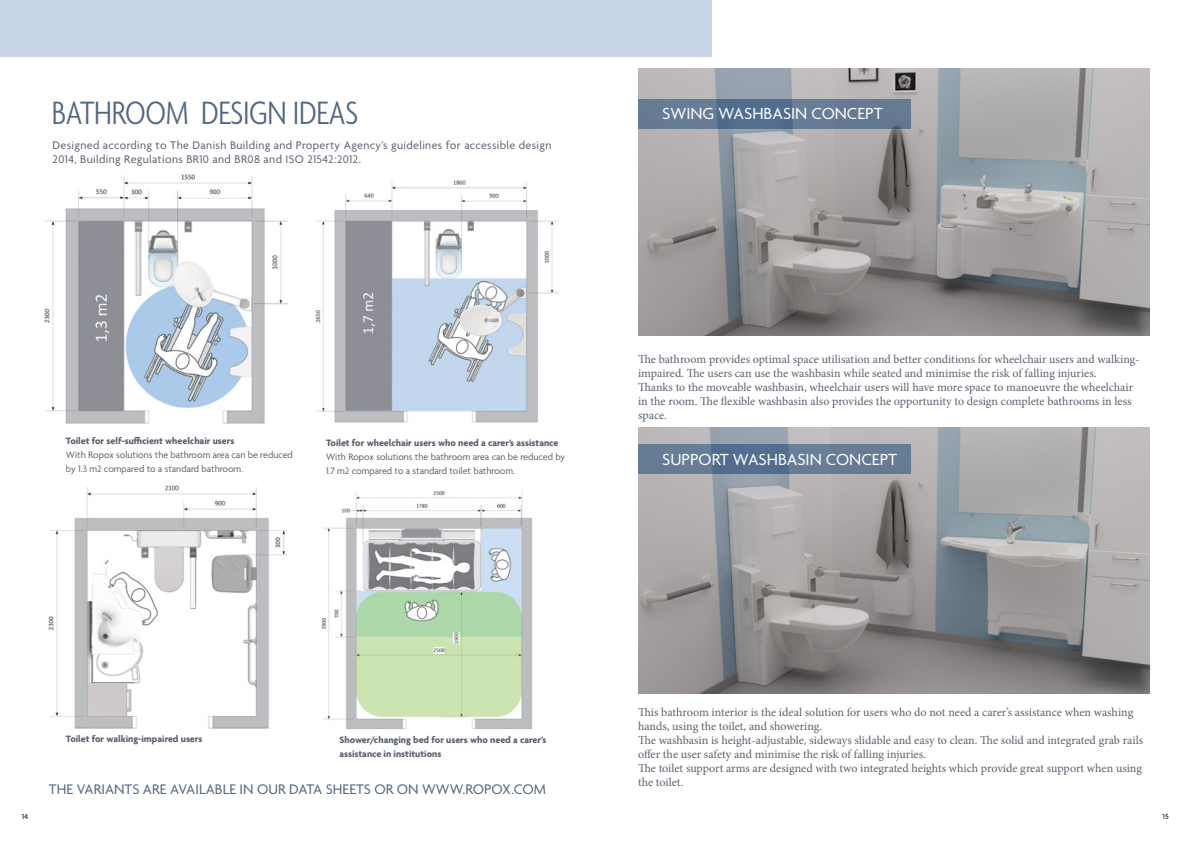
<style>
.page{position:relative;width:1191px;height:842px;background:#fff}
.page>*{position:absolute;margin:0;border:0;box-sizing:border-box;transform-origin:0 0}
.t1{font:300 condensed 35px "Agenda";letter-spacing:-.01em;color:#53677f}
.t2{font:17.4px "Agenda";color:#fff}
.t3{font:15px "Agenda";color:#53677f}
.t4{font:12px/14px "Minion Pro";color:#5a616e}
.t5{font:12px/14px "Agenda";letter-spacing:.03em;color:#5a616e}
.t6{font:700 10px/14px "Agenda";color:#5a616e}
.t7{font:10px/14px "Agenda";color:#5a616e}
.t8{font:700 8px "Agenda";color:#5a616e}
</style>
<div class="page">
<img style="left:638px;top:427px;width:511px;height:267px">
<img style="left:638px;top:69px;width:511px;height:266px">
<img style="left:48px;top:485px;width:239px;height:244px">
<img style="left:321px;top:490px;width:212px;height:239px">
<img style="left:44px;top:174px;width:244px;height:250px">
<img style="left:315px;top:180px;width:243px;height:243px">
<div style="left:0;top:0;width:711px;height:57px;background:#c8d5e8"></div>
<svg style="left:638px;top:99px;width:273px;height:29px;background:#607692"></svg>
<svg style="left:638px;top:445px;width:273px;height:29px;background:#607793"></svg>
<h1 class="t1" style="left:52px;top:94px;width:308px">BATHROOM DESIGN IDEAS</h1>
<p class="t5" style="left:53px;top:139px;width:500px">Designed according to The Danish Building and Property Agency’s guidelines for accessible design<br>2014, Building Regulations BR10 and BR08 and ISO 21542:2012.</p>
<h2 class="t2" style="left:662px;top:104px;width:222px">SWING WASHBASIN CONCEPT</h2>
<p class="t6" style="left:66px;top:435px;width:170px">Toilet for self-sufficient wheelchair users</p>
<p class="t7" style="left:66px;top:449px;width:228px">With Ropox solutions the bathroom area can be reduced by 1.3 m2 compared to a standard bathroom.</p>
<p class="t6" style="left:326px;top:436px;width:234px">Toilet for wheelchair users who need a carer’s assistance</p>
<p class="t7" style="left:326px;top:450px;width:241px">With Ropox solutions the bathroom area can be reduced by<br>1.7 m2 compared to a standard toilet bathroom.</p>
<p class="t4" style="left:638px;top:352px;width:503px">The bathroom provides optimal space utilisation and better conditions for wheelchair users and walking&shy;impaired. The users can use the washbasin while seated and minimise the risk of falling injuries.<br>Thanks to the moveable washbasin, wheelchair users will have more space to manoeuvre the wheelchair in the room. The flexible washbasin also provides the opportunity to design complete bathrooms in less space.</p>
<h2 class="t2" style="left:662px;top:450px;width:236px">SUPPORT WASHBASIN CONCEPT</h2>
<p class="t6" style="left:66px;top:733px;width:138px">Toilet for walking-impaired users</p>
<p class="t6" style="left:339px;top:733px;width:208px">Shower/changing bed for users who need a carer’s assistance in institutions</p>
<p class="t3" style="left:49px;top:781px;width:498px">THE VARIANTS ARE AVAILABLE IN OUR DATA SHEETS OR ON WWW.ROPOX.COM</p>
<p class="t4" style="left:638px;top:705px;width:506px">This bathroom interior is the ideal solution for users who do not need a carer’s assistance when washing hands, using the toilet, and showering.<br>The washbasin is height-adjustable, sideways slidable and easy to clean. The solid and integrated grab rails offer the user safety and minimise the risk of falling injuries.<br>The toilet support arms are designed with two integrated heights which provide great support when using the toilet.</p>
<p class="t8" style="left:22px;top:812px;width:8px">14</p>
<p class="t8" style="left:1162px;top:812px;width:8px">15</p>
</div>
